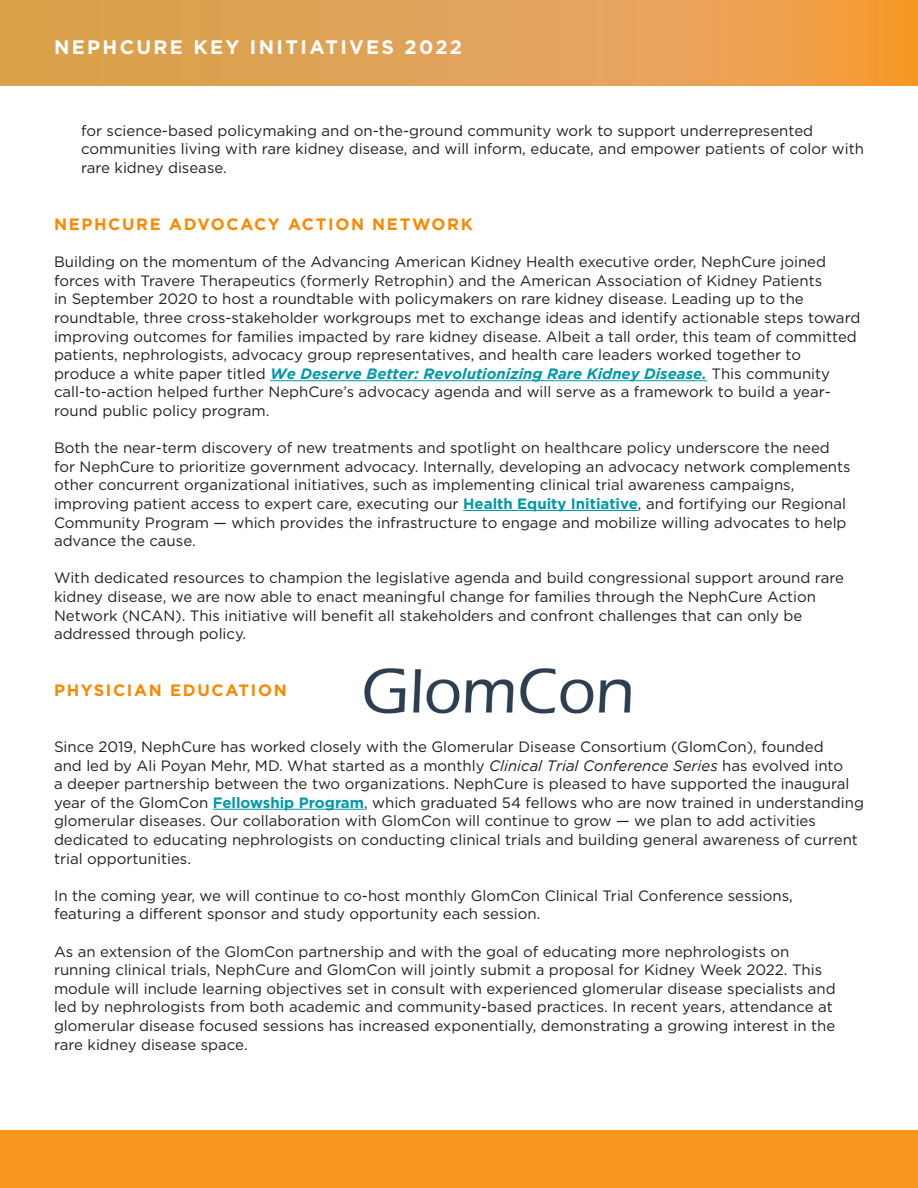
<style>
.page{position:relative;width:918px;height:1188px;background:#fff}
.page>*{position:absolute;margin:0;border:0;box-sizing:border-box;transform-origin:0 0}
.body{font:700 19.5px "Gotham";letter-spacing:.12em;color:#fff}
.Subtitle{font:700 16.5px "Gotham";letter-spacing:.1em;color:#fa8900}
.body-2{font:15px/18.6px "Gotham";color:#231f20}
.s1{font-weight:700;font-style:italic;color:#0099a9}
.s2{font-weight:700;color:#0099a9}
.s3{font-style:italic}
</style>
<div class="page">
<svg style="left:0;top:0;width:918px;height:86px;background:#e3a151"></svg>
<div style="left:0;top:1131px;width:918px;height:57px;background:#f7971d"></div>
<hr style="left:270px;top:380px;width:437px;height:1px;background:#0099a9">
<hr style="left:463px;top:510px;width:175px;height:1px;background:#0099a9">
<hr style="left:213px;top:809px;width:151px;height:1px;background:#0099a9">
<img style="left:364px;top:668px;width:267px;height:46px">
<p class="body" style="left:54px;top:34px;width:410px">NEPHCURE KEY INITIATIVES 2022</p>
<p class="body-2" style="left:81px;top:121px;width:784px">for science-based policymaking and on-the-ground community work to support underrepresented communities living with rare kidney disease, and will inform, educate, and empower patients of color with rare kidney disease.</p>
<p class="Subtitle" style="left:54px;top:213px;width:420px">NEPHCURE ADVOCACY ACTION NETWORK</p>
<p class="body-2" style="left:54px;top:252px;width:808px">Building on the momentum of the Advancing American Kidney Health executive order, NephCure joined forces with Travere Therapeutics (formerly Retrophin) and the American Association of Kidney Patients<br>in September 2020 to host a roundtable with policymakers on rare kidney disease. Leading up to the roundtable, three cross-stakeholder workgroups met to exchange ideas and identify actionable steps toward improving outcomes for families impacted by rare kidney disease. Albeit a tall order, this team of committed patients, nephrologists, advocacy group representatives, and health care leaders worked together to produce a white paper titled <span class="s1">We Deserve Better: Revolutionizing Rare Kidney Disease.</span> This community call-to-action helped further NephCure’s advocacy agenda and will serve as a framework to build a year&shy;round public policy program.</p>
<p class="body-2" style="left:54px;top:438px;width:798px">Both the near-term discovery of new treatments and spotlight on healthcare policy underscore the need for NephCure to prioritize government advocacy. Internally, developing an advocacy network complements other concurrent organizational initiatives, such as implementing clinical trial awareness campaigns, improving patient access to expert care, executing our <span class="s2">Health Equity Initiative</span>, and fortifying our Regional Community Program — which provides the infrastructure to engage and mobilize willing advocates to help advance the cause.</p>
<p class="body-2" style="left:54px;top:568px;width:791px">With dedicated resources to champion the legislative agenda and build congressional support around rare kidney disease, we are now able to enact meaningful change for families through the NephCure Action Network (NCAN). This initiative will benefit all stakeholders and confront challenges that can only be addressed through policy.</p>
<p class="Subtitle" style="left:54px;top:679px;width:234px">PHYSICIAN EDUCATION</p>
<p class="body-2" style="left:54px;top:737px;width:811px">Since 2019, NephCure has worked closely with the Glomerular Disease Consortium (GlomCon), founded<br>and led by Ali Poyan Mehr, MD. What started as a monthly <span class="s3">Clinical Trial Conference Series</span> has evolved into<br>a deeper partnership between the two organizations. NephCure is pleased to have supported the inaugural year of the GlomCon <span class="s2">Fellowship Program</span>, which graduated 54 fellows who are now trained in understanding glomerular diseases. Our collaboration with GlomCon will continue to grow — we plan to add activities dedicated to educating nephrologists on conducting clinical trials and building general awareness of current trial opportunities.</p>
<p class="body-2" style="left:54px;top:886px;width:740px">In the coming year, we will continue to co-host monthly GlomCon Clinical Trial Conference sessions, featuring a different sponsor and study opportunity each session.</p>
<p class="body-2" style="left:54px;top:942px;width:783px">As an extension of the GlomCon partnership and with the goal of educating more nephrologists on running clinical trials, NephCure and GlomCon will jointly submit a proposal for Kidney Week 2022. This module will include learning objectives set in consult with experienced glomerular disease specialists and led by nephrologists from both academic and community-based practices. In recent years, attendance at glomerular disease focused sessions has increased exponentially, demonstrating a growing interest in the rare kidney disease space.</p>
</div>
